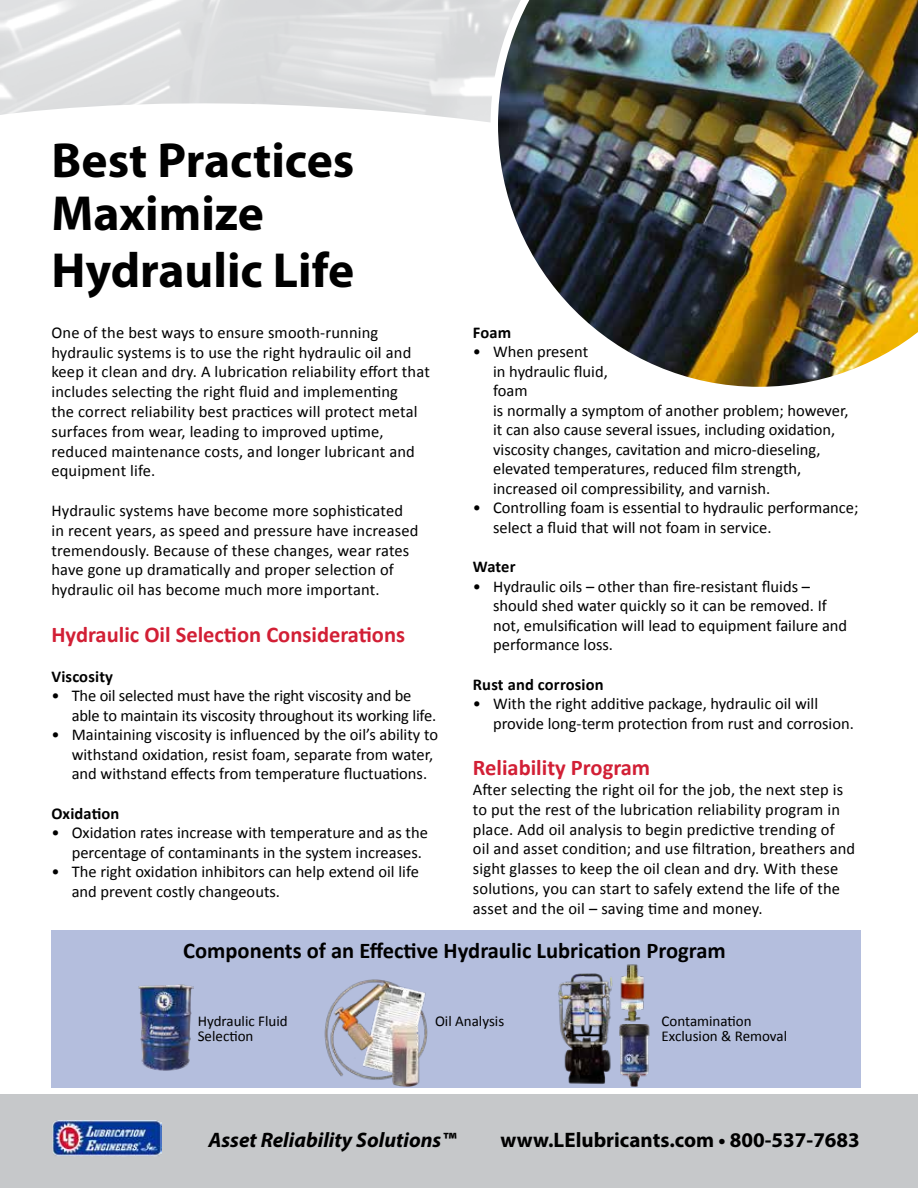
<style>
.page{position:relative;width:918px;height:1188px;background:#fff}
.page>*{position:absolute;margin:0;border:0;box-sizing:border-box;transform-origin:0 0}
.t1{font:700 49.5px/54.9px "Myriad Pro";color:#000}
.t2{font:700 22.5px "Calibri";color:#d21f35}
.t3{font:700 22.5px "Calibri";color:#000}
.t4{font:700 21px "Myriad Pro";color:#000}
.t5{font:italic 700 21px "Myriad Pro";color:#000}
.t6{font:16.5px/19.8px "Calibri";color:#000}
.t7{font:700 16.5px "Calibri";letter-spacing:.01em;color:#000}
.t8{font:15px/15px "Calibri";color:#000}
</style>
<div class="page">
<img style="left:491px;top:0;width:427px;height:387px">
<div style="left:0;top:1094px;width:918px;height:94px;background:#c6c8ca"></div>
<img style="left:52px;top:1120px;width:110px;height:36px">
<div style="left:51px;top:930px;width:810px;height:158px;background:#b4bedd"></div>
<img style="left:620px;top:964px;width:25px;height:58px">
<img style="left:558px;top:973px;width:55px;height:111px">
<img style="left:324px;top:979px;width:104px;height:107px">
<img style="left:138px;top:984px;width:55px;height:87px">
<img style="left:619px;top:1024px;width:31px;height:63px">
<h1 class="t1" style="left:51px;top:131px;width:304px">Best Practices<br>Maximize<br>Hydraulic Life</h1>
<p class="t6" style="left:51px;top:322px;width:380px">One of the best ways to ensure smooth-running hydraulic systems is to use the right hydraulic oil and keep it clean and dry. A lubrication reliability effort that includes selecting the right fluid and implementing<br>the correct reliability best practices will protect metal surfaces from wear, leading to improved uptime, reduced maintenance costs, and longer lubricant and equipment life.</p>
<p class="t6" style="left:51px;top:500px;width:368px">Hydraulic systems have become more sophisticated in recent years, as speed and pressure have increased tremendously. Because of these changes, wear rates have gone up dramatically and proper selection of hydraulic oil has become much more important.</p>
<h2 class="t2" style="left:51px;top:621px;width:355px">Hydraulic Oil Selection Considerations</h2>
<p class="t7" style="left:51px;top:666px;width:63px">Viscosity</p>
<p class="t6" style="left:72px;top:685px;width:366px;text-indent:-20px">• The oil selected must have the right viscosity and be able to maintain its viscosity throughout its working life.</p>
<p class="t6" style="left:72px;top:724px;width:368px;text-indent:-20px">• Maintaining viscosity is influenced by the oil’s ability to withstand oxidation, resist foam, separate from water, and withstand effects from temperature fluctuations.</p>
<p class="t7" style="left:51px;top:803px;width:70px">Oxidation</p>
<p class="t6" style="left:72px;top:822px;width:358px;text-indent:-20px">• Oxidation rates increase with temperature and as the percentage of contaminants in the system increases.</p>
<p class="t6" style="left:72px;top:861px;width:349px;text-indent:-20px">• The right oxidation inhibitors can help extend oil life and prevent costly changeouts.</p>
<p class="t7" style="left:473px;top:322px;width:40px">Foam</p>
<p class="t6" style="left:493px;top:341px;width:357px;text-indent:-20px">• When present<br>in hydraulic fluid,<br>foam<br>is normally a symptom of another problem; however, it can also cause several issues, including oxidation, viscosity changes, cavitation and micro-dieseling, elevated temperatures, reduced film strength, increased oil compressibility, and varnish.</p>
<p class="t6" style="left:493px;top:497px;width:367px;text-indent:-20px">• Controlling foam is essential to hydraulic performance; select a fluid that will not foam in service.</p>
<p class="t7" style="left:473px;top:557px;width:44px">Water</p>
<p class="t6" style="left:493px;top:576px;width:356px;text-indent:-20px">• Hydraulic oils – other than fire-resistant fluids – should shed water quickly so it can be removed. If not, emulsification will lead to equipment failure and performance loss.</p>
<p class="t7" style="left:473px;top:674px;width:132px">Rust and corrosion</p>
<p class="t6" style="left:493px;top:693px;width:362px;text-indent:-20px">• With the right additive package, hydraulic oil will provide long-term protection from rust and corrosion.</p>
<h2 class="t2" style="left:473px;top:754px;width:179px">Reliability Program</h2>
<p class="t6" style="left:473px;top:779px;width:384px">After selecting the right oil for the job, the next step is to put the rest of the lubrication reliability program in place. Add oil analysis to begin predictive trending of oil and asset condition; and use filtration, breathers and sight glasses to keep the oil clean and dry. With these solutions, you can start to safely extend the life of the asset and the oil – saving time and money.</p>
<h2 class="t3" style="left:183px;top:936px;width:544px">Components of an Effective Hydraulic Lubrication Program</h2>
<p class="t8" style="left:198px;top:1013px;width:91px">Hydraulic Fluid<br>Selection</p>
<p class="t8" style="left:435px;top:1013px;width:71px">Oil Analysis</p>
<p class="t8" style="left:662px;top:1013px;width:127px">Contamination<br>Exclusion &amp; Removal</p>
<p class="t5" style="left:209px;top:1126px;width:249px">Asset Reliability Solutions™</p>
<p class="t4" style="left:501px;top:1126px;width:361px">www.LElubricants.com • 800-537-7683</p>
</div>
